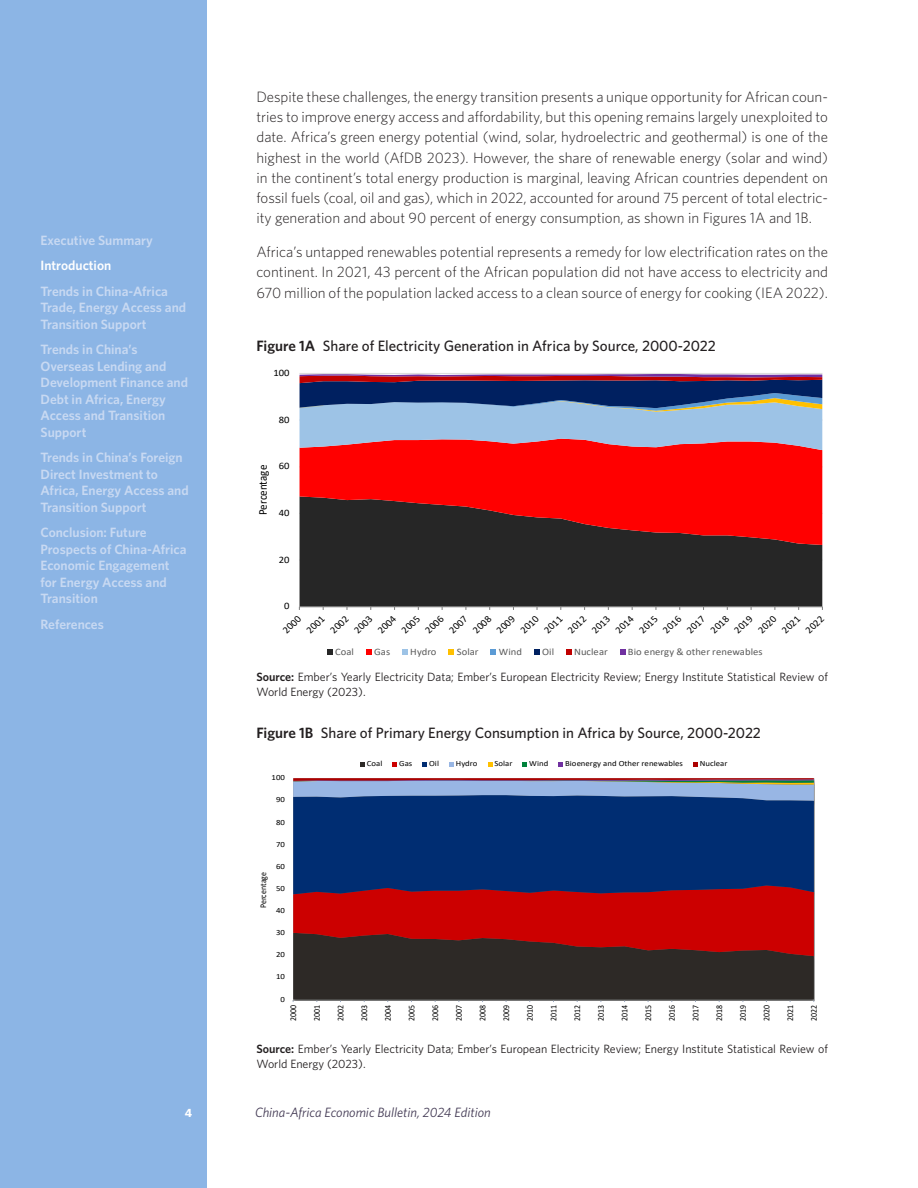
<style>
.page{position:relative;width:918px;height:1188px;background:#fff}
.page>*{position:absolute;margin:0;border:0;box-sizing:border-box;transform-origin:0 0}
.t1{font:300 15px/20.2px "Whitney";color:#231f20;text-align:justify}
.FIG_TABLE{font:500 15px "Whitney";color:#231f20}
.toc_mini{font:600 13.5px/16.5px "Whitney";color:#c8d9f2}
.t2{font:italic 13.5px "Whitney";color:#433a54}
.toc_mini_highlight{font:600 13.5px "Whitney";color:#fff}
.SOURCE{font:12px/15px "Whitney";color:#231f20}
.t3{font:700 12px "Whitney";color:#fff}
.t4{font:11.85px "Calibri";color:#000;scale:.93 1}
.t5{font:10.2px "Calibri";color:#000}
.t6{font:9.9px "Calibri";letter-spacing:.01em;color:#595959;scale:1.08 1}
.t7{font:9.9px "Calibri";letter-spacing:.005em;color:#000;scale:1.08 1}
.t8{font:8.7px "Calibri";letter-spacing:.005em;color:#000;scale:.9 1}
.t9{font:7.95px "Calibri";letter-spacing:.005em;color:#000;scale:1.11 1}
.s1{font-weight:600}
</style>
<div class="page">
<div style="left:0;top:0;width:207px;height:1188px;background:#8cb5e5"></div>
<hr style="left:299px;top:560px;width:523px;height:1px;background:#d9d9d9">
<hr style="left:299px;top:513px;width:523px;height:1px;background:#d9d9d9">
<hr style="left:299px;top:466px;width:523px;height:1px;background:#d9d9d9">
<hr style="left:299px;top:420px;width:523px;height:1px;background:#d9d9d9">
<hr style="left:299px;top:373px;width:523px;height:1px;background:#d9d9d9">
<div style="left:300px;top:545px;width:522px;height:61px;background:#262626"></div>
<svg style="left:300px;top:450px;width:522px;height:95px;background:#c50a0a"></svg>
<svg style="left:300px;top:374px;width:522px;height:76px;background:#7b7499"></svg>
<hr style="left:299px;top:606px;width:523px;height:1px;background:#7f7f7f">
<svg style="left:327px;top:649px;width:6px;height:6px"></svg>
<svg style="left:366px;top:649px;width:6px;height:6px"></svg>
<svg style="left:402px;top:649px;width:6px;height:6px"></svg>
<svg style="left:448px;top:649px;width:6px;height:6px"></svg>
<svg style="left:491px;top:649px;width:5px;height:6px"></svg>
<svg style="left:534px;top:649px;width:6px;height:6px"></svg>
<svg style="left:566px;top:649px;width:6px;height:6px"></svg>
<svg style="left:620px;top:649px;width:6px;height:6px"></svg>
<div style="left:293px;top:801px;width:521px;height:84px;background:#002d72"></div>
<svg style="left:293px;top:778px;width:521px;height:23px;background:#7a89b1"></svg>
<svg style="left:293px;top:885px;width:521px;height:117px;background:#75191b"></svg>
<svg style="left:360px;top:762px;width:5px;height:4px"></svg>
<svg style="left:392px;top:762px;width:5px;height:4px"></svg>
<svg style="left:422px;top:762px;width:5px;height:4px"></svg>
<svg style="left:449px;top:762px;width:5px;height:4px"></svg>
<svg style="left:488px;top:762px;width:4px;height:4px"></svg>
<svg style="left:522px;top:762px;width:5px;height:4px"></svg>
<svg style="left:558px;top:762px;width:5px;height:4px"></svg>
<svg style="left:693px;top:762px;width:5px;height:4px"></svg>
<p class="toc_mini" style="left:40px;top:232px;width:114px">Executive Summary</p>
<p class="toc_mini_highlight" style="left:40px;top:257px;width:72px">Introduction</p>
<p class="toc_mini" style="left:40px;top:283px;width:147px">Trends in China-Africa<br>Trade, Energy Access and<br>Transition Support</p>
<p class="toc_mini" style="left:40px;top:341px;width:149px">Trends in China’s<br>Overseas Lending and<br>Development Finance and<br>Debt in Africa, Energy<br>Access and Transition<br>Support</p>
<p class="toc_mini" style="left:40px;top:449px;width:150px">Trends in China’s Foreign<br>Direct Investment to<br>Africa, Energy Access and<br>Transition Support</p>
<p class="toc_mini" style="left:40px;top:524px;width:148px">Conclusion: Future<br>Prospects of China-Africa<br>Economic Engagement for Energy Access and<br>Transition</p>
<p class="toc_mini" style="left:40px;top:616px;width:65px">References</p>
<p class="t1" style="left:256px;top:86px;width:573px">Despite these challenges, the energy transition presents a unique opportunity for African coun&shy;tries to improve energy access and affordability, but this opening remains largely unexploited to date. Africa’s green energy potential (wind, solar, hydroelectric and geothermal) is one of the highest in the world (AfDB 2023). However, the share of renewable energy (solar and wind) in the continent’s total energy production is marginal, leaving African countries dependent on fossil fuels (coal, oil and gas), which in 2022, accounted for around 75 percent of total electric&shy;ity generation and about 90 percent of energy consumption, as shown in Figures 1A and 1B.</p>
<p class="t1" style="left:256px;top:241px;width:573px">Africa’s untapped renewables potential represents a remedy for low electrification rates on the continent. In 2021, 43 percent of the African population did not have access to electricity and 670 million of the population lacked access to a clean source of energy for cooking (IEA 2022).</p>
<p class="FIG_TABLE" style="left:256px;top:336px;width:461px"><span class="s1">Figure 1A</span> Share of Electricity Generation in Africa by Source, 2000-2022</p>
<p class="t7" style="left:273px;top:366px;width:17px">100</p>
<p class="t7" style="left:279px;top:413px;width:12px">80</p>
<p class="t4" style="left:255px;top:515px;width:56px;rotate:-90deg">Percentage</p>
<p class="t7" style="left:279px;top:459px;width:12px">60</p>
<p class="t7" style="left:279px;top:506px;width:12px">40</p>
<p class="t7" style="left:279px;top:552px;width:12px">20</p>
<p class="t7" style="left:284px;top:599px;width:6px">0</p>
<p class="t5" style="left:280px;top:626px;width:22px;rotate:-43deg">2000</p>
<p class="t5" style="left:303px;top:626px;width:22px;rotate:-43deg">2001</p>
<p class="t5" style="left:327px;top:626px;width:22px;rotate:-43deg">2002</p>
<p class="t5" style="left:351px;top:626px;width:22px;rotate:-43deg">2003</p>
<p class="t5" style="left:375px;top:626px;width:22px;rotate:-43deg">2004</p>
<p class="t5" style="left:398px;top:626px;width:22px;rotate:-43deg">2005</p>
<p class="t5" style="left:422px;top:626px;width:22px;rotate:-43deg">2006</p>
<p class="t5" style="left:446px;top:626px;width:22px;rotate:-43deg">2007</p>
<p class="t5" style="left:470px;top:626px;width:22px;rotate:-43deg">2008</p>
<p class="t5" style="left:493px;top:626px;width:22px;rotate:-43deg">2009</p>
<p class="t5" style="left:517px;top:626px;width:22px;rotate:-43deg">2010</p>
<p class="t5" style="left:541px;top:626px;width:22px;rotate:-43deg">2011</p>
<p class="t5" style="left:565px;top:626px;width:22px;rotate:-43deg">2012</p>
<p class="t5" style="left:589px;top:626px;width:22px;rotate:-43deg">2013</p>
<p class="t5" style="left:612px;top:626px;width:22px;rotate:-43deg">2014</p>
<p class="t5" style="left:636px;top:626px;width:22px;rotate:-43deg">2015</p>
<p class="t5" style="left:660px;top:626px;width:22px;rotate:-43deg">2016</p>
<p class="t5" style="left:684px;top:626px;width:22px;rotate:-43deg">2017</p>
<p class="t5" style="left:707px;top:626px;width:22px;rotate:-43deg">2018</p>
<p class="t5" style="left:731px;top:626px;width:22px;rotate:-43deg">2019</p>
<p class="t5" style="left:755px;top:626px;width:22px;rotate:-43deg">2020</p>
<p class="t5" style="left:779px;top:626px;width:22px;rotate:-43deg">2021</p>
<p class="t5" style="left:802px;top:626px;width:22px;rotate:-43deg">2022</p>
<p class="t6" style="left:335px;top:645px;width:19px">Coal</p>
<p class="t6" style="left:374px;top:645px;width:16px">Gas</p>
<p class="t6" style="left:410px;top:645px;width:26px">Hydro</p>
<p class="t6" style="left:457px;top:645px;width:22px">Solar</p>
<p class="t6" style="left:499px;top:645px;width:23px">Wind</p>
<p class="t6" style="left:542px;top:645px;width:13px">Oil</p>
<p class="t6" style="left:574px;top:645px;width:33px">Nuclear</p>
<p class="t6" style="left:628px;top:645px;width:126px">Bio energy &amp; other renewables</p>
<p class="SOURCE" style="left:256px;top:669px;width:573px"><span class="s1">Source:</span> Ember’s Yearly Electricity Data; Ember’s European Electricity Review; Energy Institute Statistical Review of<br>World Energy (2023).</p>
<p class="FIG_TABLE" style="left:256px;top:723px;width:506px"><span class="s1">Figure 1B</span> Share of Primary Energy Consumption in Africa by Source, 2000-2022</p>
<p class="t9" style="left:272px;top:772px;width:14px">100</p>
<p class="t9" style="left:276px;top:794px;width:10px">90</p>
<p class="t9" style="left:276px;top:816px;width:10px">80</p>
<p class="t9" style="left:276px;top:839px;width:10px">70</p>
<p class="t8" style="left:257px;top:908px;width:42px;rotate:-90deg">Percentage</p>
<p class="t9" style="left:276px;top:861px;width:10px">60</p>
<p class="t9" style="left:276px;top:883px;width:10px">50</p>
<p class="t9" style="left:276px;top:905px;width:10px">40</p>
<p class="t9" style="left:276px;top:927px;width:10px">30</p>
<p class="t9" style="left:276px;top:949px;width:10px">20</p>
<p class="t9" style="left:276px;top:971px;width:10px">10</p>
<p class="t9" style="left:281px;top:993px;width:5px">0</p>
<p class="t9" style="left:367px;top:758px;width:16px">Coal</p>
<p class="t9" style="left:399px;top:758px;width:13px">Gas</p>
<p class="t9" style="left:429px;top:758px;width:10px">Oil</p>
<p class="t9" style="left:456px;top:758px;width:21px">Hydro</p>
<p class="t9" style="left:494px;top:758px;width:18px">Solar</p>
<p class="t9" style="left:529px;top:758px;width:19px">Wind</p>
<p class="t9" style="left:565px;top:758px;width:108px">Bioenergy and Other renewables</p>
<p class="t9" style="left:700px;top:758px;width:27px">Nuclear</p>
<p class="t8" style="left:287px;top:1021px;width:19px;rotate:-90deg">2000</p>
<p class="t8" style="left:311px;top:1021px;width:19px;rotate:-90deg">2001</p>
<p class="t8" style="left:335px;top:1021px;width:19px;rotate:-90deg">2002</p>
<p class="t8" style="left:358px;top:1021px;width:19px;rotate:-90deg">2003</p>
<p class="t8" style="left:382px;top:1021px;width:19px;rotate:-90deg">2004</p>
<p class="t8" style="left:406px;top:1021px;width:19px;rotate:-90deg">2005</p>
<p class="t8" style="left:429px;top:1021px;width:19px;rotate:-90deg">2006</p>
<p class="t8" style="left:453px;top:1021px;width:19px;rotate:-90deg">2007</p>
<p class="t8" style="left:477px;top:1021px;width:19px;rotate:-90deg">2008</p>
<p class="t8" style="left:500px;top:1021px;width:19px;rotate:-90deg">2009</p>
<p class="t8" style="left:524px;top:1021px;width:19px;rotate:-90deg">2010</p>
<p class="t8" style="left:548px;top:1021px;width:19px;rotate:-90deg">2011</p>
<p class="t8" style="left:571px;top:1021px;width:19px;rotate:-90deg">2012</p>
<p class="t8" style="left:595px;top:1021px;width:19px;rotate:-90deg">2013</p>
<p class="t8" style="left:619px;top:1021px;width:19px;rotate:-90deg">2014</p>
<p class="t8" style="left:642px;top:1021px;width:19px;rotate:-90deg">2015</p>
<p class="t8" style="left:666px;top:1021px;width:19px;rotate:-90deg">2016</p>
<p class="t8" style="left:690px;top:1021px;width:19px;rotate:-90deg">2017</p>
<p class="t8" style="left:713px;top:1021px;width:19px;rotate:-90deg">2018</p>
<p class="t8" style="left:737px;top:1021px;width:19px;rotate:-90deg">2019</p>
<p class="t8" style="left:761px;top:1021px;width:19px;rotate:-90deg">2020</p>
<p class="t8" style="left:784px;top:1021px;width:19px;rotate:-90deg">2021</p>
<p class="t8" style="left:808px;top:1021px;width:19px;rotate:-90deg">2022</p>
<p class="SOURCE" style="left:256px;top:1041px;width:573px"><span class="s1">Source:</span> Ember’s Yearly Electricity Data; Ember’s European Electricity Review; Energy Institute Statistical Review of<br>World Energy (2023).</p>
<p class="t3" style="left:185px;top:1105px;width:9px">4</p>
<p class="t2" style="left:255px;top:1103px;width:237px">China-Africa Economic Bulletin, 2024 Edition</p>
</div>
